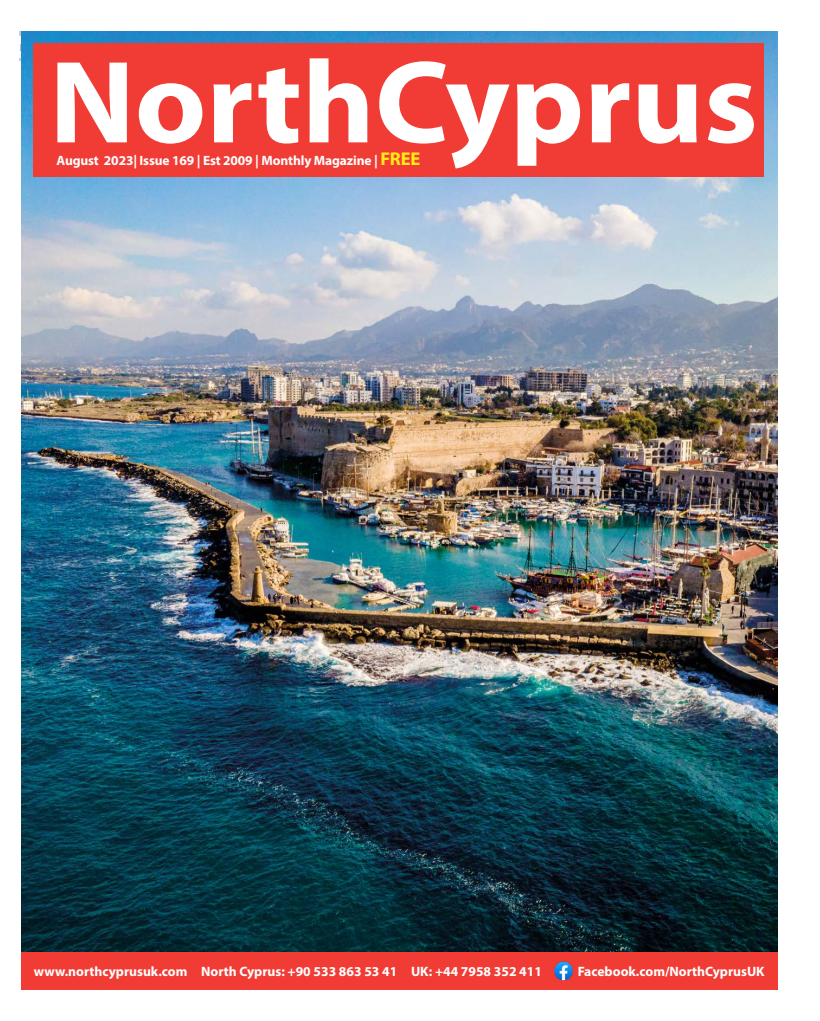
<style>
.page{position:relative;width:820px;height:1021px;background:#fff}
.page>*{position:absolute;margin:0;border:0;box-sizing:border-box;transform-origin:0 0}
.t1{font:700 118.3px "Myriad Pro";color:#fff;scale:1.05 1}
.t2{font:700 13.6px "Myriad Pro";color:#fff}
.t3{font:700 13.5px "Myriad Pro";letter-spacing:-.01em;color:#fff}
.s1{font-size:18.5px;color:#ffec15}
</style>
<div class="page">
<img style="left:21px;top:31px;width:756px;height:920px">
<div style="left:21px;top:951px;width:756px;height:38px;background:#f13c36"></div>
<img style="left:554px;top:961px;width:19px;height:20px">
<div style="left:33px;top:43px;width:730px;height:133px;background:#f13c36"></div>
<h1 class="t1" style="left:49px;top:25px;width:676px">NorthCyprus</h1>
<p class="t3" style="left:56px;top:152px;width:365px">August 2023| Issue 169 | Est 2009 | Monthly Magazine | <span class="s1">FREE</span></p>
<p class="t2" style="left:34px;top:962px;width:509px">www.northcyprusuk.com North Cyprus: +90 533 863 53 41 UK: +44 7958 352 411</p>
<p class="t2" style="left:577px;top:962px;width:188px">Facebook.com/NorthCyprusUK</p>
</div>
